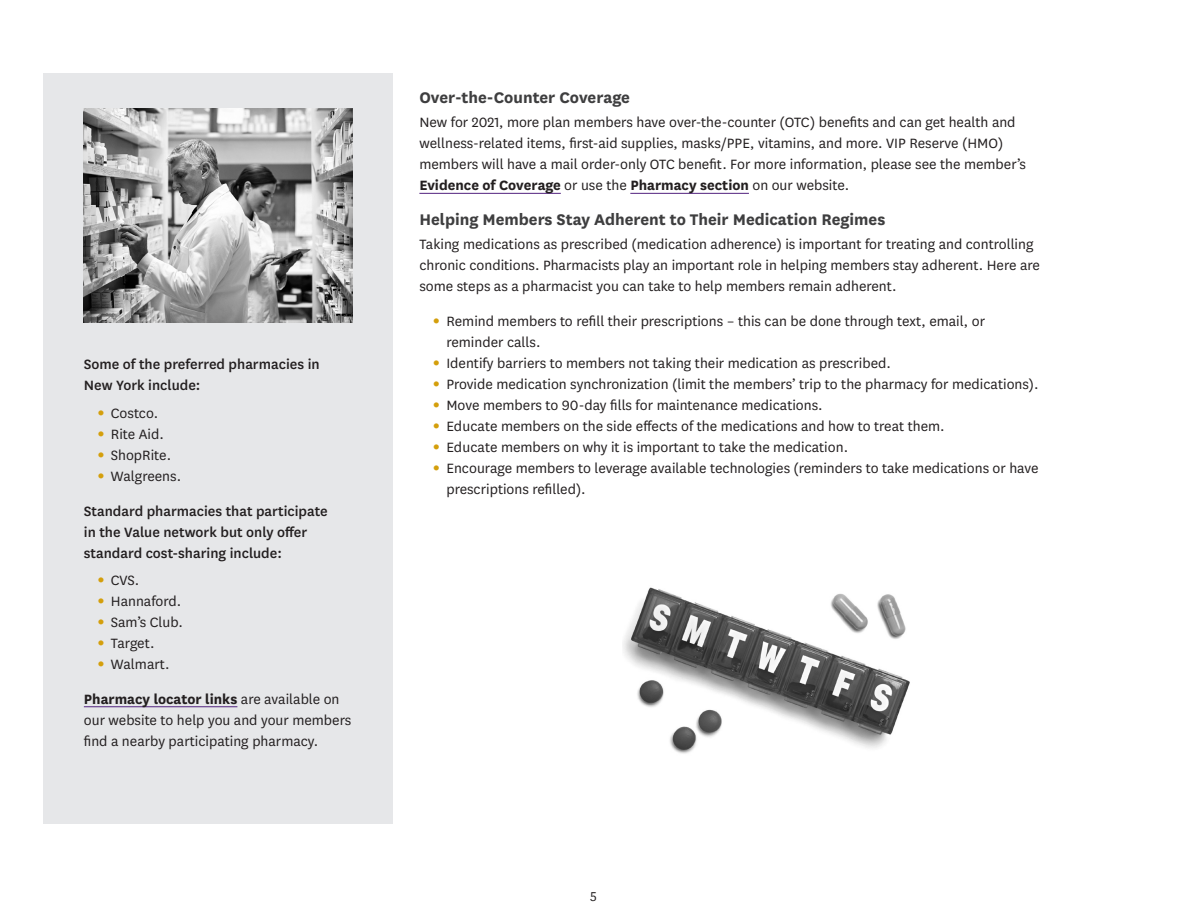
<style>
.page{position:relative;width:1188px;height:918px;background:#fff}
.page>*{position:absolute;margin:0;border:0;box-sizing:border-box;transform-origin:0 0}
.Header_3{font:700 18px "National";color:#3e3e3f}
.Body_Copy_National{font:15.75px/21px "National";color:#231f20}
.Body_Copy_National-2{font:500 15.75px/21px "National";color:#231f20}
.Body_Copy_National_B{font:500 15.75px/21px "National";color:#231f20}
.t1{font:15px "National";color:#231f20}
.s1{font-weight:800;font-size:19.5px;color:#d49f0c}
.s2{font-weight:700}
</style>
<div class="page">
<div style="left:43px;top:73px;width:349px;height:751px;background:#e6e7e9"></div>
<hr style="left:84px;top:706px;width:153px;height:1px;background:#52227f">
<hr style="left:419px;top:193px;width:142px;height:1px;background:#52227f">
<hr style="left:630px;top:193px;width:119px;height:1px;background:#52227f">
<img style="left:84px;top:109px;width:268px;height:213px">
<img style="left:623px;top:587px;width:287px;height:167px">
<p class="Body_Copy_National_B" style="left:84px;top:353px;width:237px">Some of the preferred pharmacies in<br>New York include:</p>
<p class="Body_Copy_National" style="left:97px;top:402px;width:62px"><span class="s1">•</span> Costco.</p>
<p class="Body_Copy_National" style="left:97px;top:423px;width:68px"><span class="s1">•</span> Rite Aid.</p>
<p class="Body_Copy_National" style="left:97px;top:444px;width:75px"><span class="s1">•</span> ShopRite.</p>
<p class="Body_Copy_National" style="left:97px;top:465px;width:85px"><span class="s1">•</span> Walgreens.</p>
<p class="Body_Copy_National-2" style="left:84px;top:499px;width:245px">Standard pharmacies that participate in the Value network but only offer standard cost-sharing include:</p>
<p class="Body_Copy_National" style="left:97px;top:569px;width:43px"><span class="s1">•</span> CVS.</p>
<p class="Body_Copy_National" style="left:97px;top:590px;width:85px"><span class="s1">•</span> Hannaford.</p>
<p class="Body_Copy_National" style="left:97px;top:611px;width:87px"><span class="s1">•</span> Sam’s Club.</p>
<p class="Body_Copy_National" style="left:97px;top:632px;width:59px"><span class="s1">•</span> Target.</p>
<p class="Body_Copy_National" style="left:97px;top:653px;width:74px"><span class="s1">•</span> Walmart.</p>
<p class="Body_Copy_National" style="left:84px;top:688px;width:269px"><span class="s2">Pharmacy locator links</span> are available on our website to help you and your members find a nearby participating pharmacy.</p>
<p class="Header_3" style="left:419px;top:85px;width:212px">Over-the-Counter Coverage</p>
<p class="Body_Copy_National" style="left:419px;top:111px;width:608px">New for 2021, more plan members have over-the-counter (OTC) benefits and can get health and wellness-related items, first-aid supplies, masks/PPE, vitamins, and more. VIP Reserve (HMO) members will have a mail order-only OTC benefit. For more information, please see the member’s <span class="s2">Evidence of Coverage</span> or use the <span class="s2">Pharmacy section</span> on our website.</p>
<p class="Header_3" style="left:419px;top:207px;width:467px">Helping Members Stay Adherent to Their Medication Regimes</p>
<p class="Body_Copy_National" style="left:419px;top:233px;width:622px">Taking medications as prescribed (medication adherence) is important for treating and controlling chronic conditions. Pharmacists play an important role in helping members stay adherent. Here are some steps as a pharmacist you can take to help members remain adherent.</p>
<p class="Body_Copy_National" style="left:446px;top:310px;width:540px;text-indent:-14px"><span class="s1">•</span> Remind members to refill their prescriptions – this can be done through text, email, or reminder calls.</p>
<p class="Body_Copy_National" style="left:433px;top:352px;width:460px"><span class="s1">•</span> Identify barriers to members not taking their medication as prescribed.</p>
<p class="Body_Copy_National" style="left:433px;top:373px;width:607px"><span class="s1">•</span> Provide medication synchronization (limit the members’ trip to the pharmacy for medications).</p>
<p class="Body_Copy_National" style="left:433px;top:394px;width:391px"><span class="s1">•</span> Move members to 90-day fills for maintenance medications.</p>
<p class="Body_Copy_National" style="left:433px;top:415px;width:513px"><span class="s1">•</span> Educate members on the side effects of the medications and how to treat them.</p>
<p class="Body_Copy_National" style="left:433px;top:436px;width:417px"><span class="s1">•</span> Educate members on why it is important to take the medication.</p>
<p class="Body_Copy_National" style="left:446px;top:457px;width:594px;text-indent:-14px"><span class="s1">•</span> Encourage members to leverage available technologies (reminders to take medications or have prescriptions refilled).</p>
<p class="t1" style="left:590px;top:887px;width:8px">5</p>
</div>
